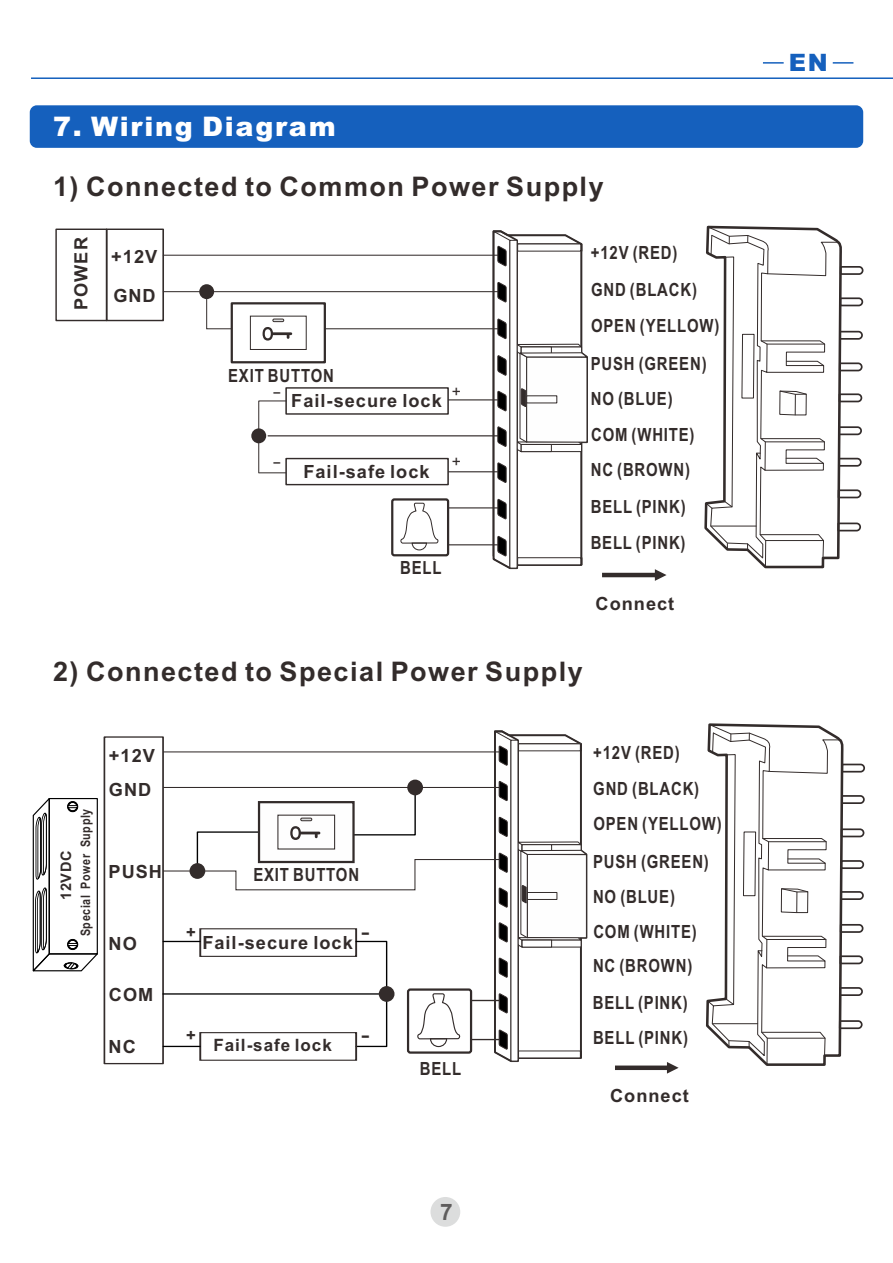
<style>
.page{position:relative;width:893px;height:1263px;background:#fff}
.page>*{position:absolute;margin:0;border:0;box-sizing:border-box;transform-origin:0 0}
.t1{font:700 27px "Arial";letter-spacing:.055em;color:#332c2b}
.t2{font:900 27px "Arial";letter-spacing:.065em;color:#fff}
.t3{font:900 24px "Arial";color:#1560bd}
.t4{font:700 22.65px "Arial";color:#5f5d5d}
.t5{font:700 18.15px/35.4px "Arial Narrow";letter-spacing:.045em;color:#332c2b}
.t6{font:700 18.15px/39px "Arial";letter-spacing:.055em;color:#332c2b}
.t7{font:700 16.95px "Arial";letter-spacing:.055em;color:#332c2b}
.t8{font:700 16.65px "Arial";color:#332c2b}
.t9{font:700 16.65px "Arial";color:#332c2b;scale:1.57 1}
.t10{font:15.75px "Arial";color:#332c2b;scale:1.57 1}
.t11{font:15.75px "Arial";color:#332c2b}
.t12{font:700 14.55px "Arial";letter-spacing:.055em;color:#332c2b}
.t13{font:700 13.05px "Arial Narrow";letter-spacing:.045em;color:#332c2b}
</style>
<div class="page">
<div style="left:30px;top:105px;width:833px;height:43px;background:#1560bd;border-radius:7px"></div>
<hr style="left:31px;top:77px;width:862px;height:2px;background:#1560bd">
<hr style="left:833px;top:62px;width:20px;height:2px;background:#1560bd">
<hr style="left:763px;top:62px;width:21px;height:2px;background:#1560bd">
<div style="left:391px;top:498px;width:58px;height:58px;border:2px solid #332c2b;border-radius:2px"></div>
<hr style="left:448px;top:507px;width:50px;height:1px;background:#332c2b">
<hr style="left:448px;top:544px;width:50px;height:1px;background:#332c2b">
<svg style="left:400px;top:502px;width:39px;height:49px"></svg>
<div style="left:55px;top:229px;width:52px;height:92px;border:1px solid #332c2b"></div>
<hr style="left:163px;top:255px;width:335px;height:1px;background:#332c2b">
<hr style="left:163px;top:291px;width:335px;height:1px;background:#332c2b">
<div style="left:106px;top:228px;width:58px;height:93px;border:2px solid #332c2b"></div>
<div style="left:285px;top:387px;width:164px;height:28px;border:1px solid #332c2b"></div>
<hr style="left:448px;top:399px;width:50px;height:1px;background:#332c2b">
<hr style="left:268px;top:435px;width:230px;height:1px;background:#332c2b">
<div style="left:251px;top:428px;width:15px;height:15px;background:#332c2b;border-radius:50%"></div>
<hr style="left:448px;top:471px;width:50px;height:1px;background:#332c2b">
<svg style="left:258px;top:400px;width:29px;height:74px"></svg>
<div style="left:285px;top:458px;width:164px;height:27px;border:1px solid #332c2b"></div>
<div style="left:231px;top:302px;width:95px;height:61px;border:2px solid #332c2b"></div>
<div style="left:250px;top:316px;width:57px;height:34px;border:1px solid #332c2b"></div>
<svg style="left:263px;top:319px;width:29px;height:22px"></svg>
<hr style="left:325px;top:328px;width:173px;height:1px;background:#332c2b">
<svg style="left:206px;top:291px;width:27px;height:39px"></svg>
<div style="left:199px;top:284px;width:15px;height:15px;background:#332c2b;border-radius:50%"></div>
<svg style="left:704px;top:225px;width:160px;height:326px"></svg>
<svg style="left:704px;top:234px;width:19px;height:23px"></svg>
<svg style="left:723px;top:499px;width:10px;height:10px"></svg>
<hr style="left:711px;top:526px;width:45px;height:1px;background:#332c2b">
<svg style="left:741px;top:225px;width:110px;height:344px"></svg>
<svg style="left:705px;top:501px;width:8px;height:9px"></svg>
<svg style="left:489px;top:230px;width:99px;height:340px"></svg>
<div style="left:104px;top:736px;width:60px;height:328px;border:1px solid #332c2b"></div>
<svg style="left:615px;top:723px;width:250px;height:343px"></svg>
<svg style="left:701px;top:731px;width:23px;height:23px"></svg>
<svg style="left:724px;top:996px;width:11px;height:11px"></svg>
<hr style="left:712px;top:1023px;width:46px;height:1px;background:#332c2b">
<svg style="left:743px;top:723px;width:110px;height:343px"></svg>
<svg style="left:706px;top:999px;width:9px;height:8px"></svg>
<svg style="left:162px;top:730px;width:426px;height:333px"></svg>
<svg style="left:32px;top:798px;width:66px;height:174px"></svg>
<div style="left:430px;top:1197px;width:30px;height:30px;background:#dcdddd;border-radius:50%"></div>
<h1 class="t2" style="left:53px;top:116px;width:284px">7. Wiring Diagram</h1>
<h1 class="t1" style="left:53px;top:176px;width:552px">1) Connected to Common Power Supply</h1>
<p class="t6" style="left:63px;top:310px;width:74px;rotate:-90deg">POWER</p>
<p class="t6" style="left:111px;top:239px;width:47px">+12V<br>GND</p>
<p class="t5" style="left:228px;top:360px;width:107px">EXIT BUTTON</p>
<p class="t10" style="left:273px;top:385px;width:7px">-</p>
<p class="t6" style="left:291px;top:383px;width:152px">Fail-secure lock</p>
<p class="t11" style="left:452px;top:385px;width:11px">+</p>
<p class="t10" style="left:273px;top:456px;width:7px">-</p>
<p class="t11" style="left:452px;top:456px;width:11px">+</p>
<p class="t6" style="left:303px;top:454px;width:128px">Fail-safe lock</p>
<p class="t5" style="left:400px;top:551px;width:43px">BELL</p>
<p class="t5" style="left:591px;top:237px;width:88px">+12V (RED)</p>
<p class="t5" style="left:591px;top:274px;width:107px">GND (BLACK)</p>
<p class="t5" style="left:591px;top:309px;width:130px">OPEN (YELLOW)</p>
<p class="t5" style="left:591px;top:347px;width:117px">PUSH (GREEN)<br>NO (BLUE)<br>COM (WHITE)<br>NC (BROWN)</p>
<p class="t5" style="left:591px;top:490px;width:96px">BELL (PINK)</p>
<p class="t5" style="left:591px;top:526px;width:96px">BELL (PINK)</p>
<p class="t6" style="left:596px;top:585px;width:80px">Connect</p>
<h1 class="t1" style="left:53px;top:662px;width:531px">2) Connected to Special Power Supply</h1>
<p class="t12" style="left:61px;top:900px;width:52px;rotate:-90deg">12VDC</p>
<p class="t13" style="left:81px;top:936px;width:129px;rotate:-90deg">Special Power Supply</p>
<p class="t6" style="left:109px;top:740px;width:48px;line-height:34.5px">+12V<br>GND</p>
<p class="t6" style="left:109px;top:854px;width:55px">PUSH</p>
<p class="t6" style="left:109px;top:925px;width:30px">NO</p>
<p class="t6" style="left:109px;top:976px;width:46px">COM</p>
<p class="t6" style="left:109px;top:1028px;width:29px">NC</p>
<p class="t5" style="left:253px;top:858px;width:107px">EXIT BUTTON</p>
<p class="t8" style="left:186px;top:926px;width:11px">+</p>
<p class="t9" style="left:360px;top:926px;width:7px">-</p>
<p class="t6" style="left:202px;top:925px;width:152px">Fail-secure lock</p>
<p class="t8" style="left:186px;top:1029px;width:11px">+</p>
<p class="t9" style="left:360px;top:1029px;width:7px">-</p>
<p class="t7" style="left:214px;top:1039px;width:120px">Fail-safe lock</p>
<p class="t5" style="left:420px;top:1052px;width:43px">BELL</p>
<p class="t5" style="left:593px;top:736px;width:88px">+12V (RED)</p>
<p class="t5" style="left:593px;top:773px;width:107px">GND (BLACK)</p>
<p class="t5" style="left:593px;top:808px;width:130px">OPEN (YELLOW)</p>
<p class="t5" style="left:593px;top:845px;width:117px;line-height:35px">PUSH (GREEN)<br>NO (BLUE)<br>COM (WHITE)<br>NC (BROWN)</p>
<p class="t5" style="left:593px;top:986px;width:97px">BELL (PINK)<br>BELL (PINK)</p>
<p class="t6" style="left:610px;top:1078px;width:80px">Connect</p>
<p class="t4" style="left:440px;top:1203px;width:14px">7</p>
<h2 class="t3" style="left:789px;top:54px;width:40px">EN</h2>
</div>
